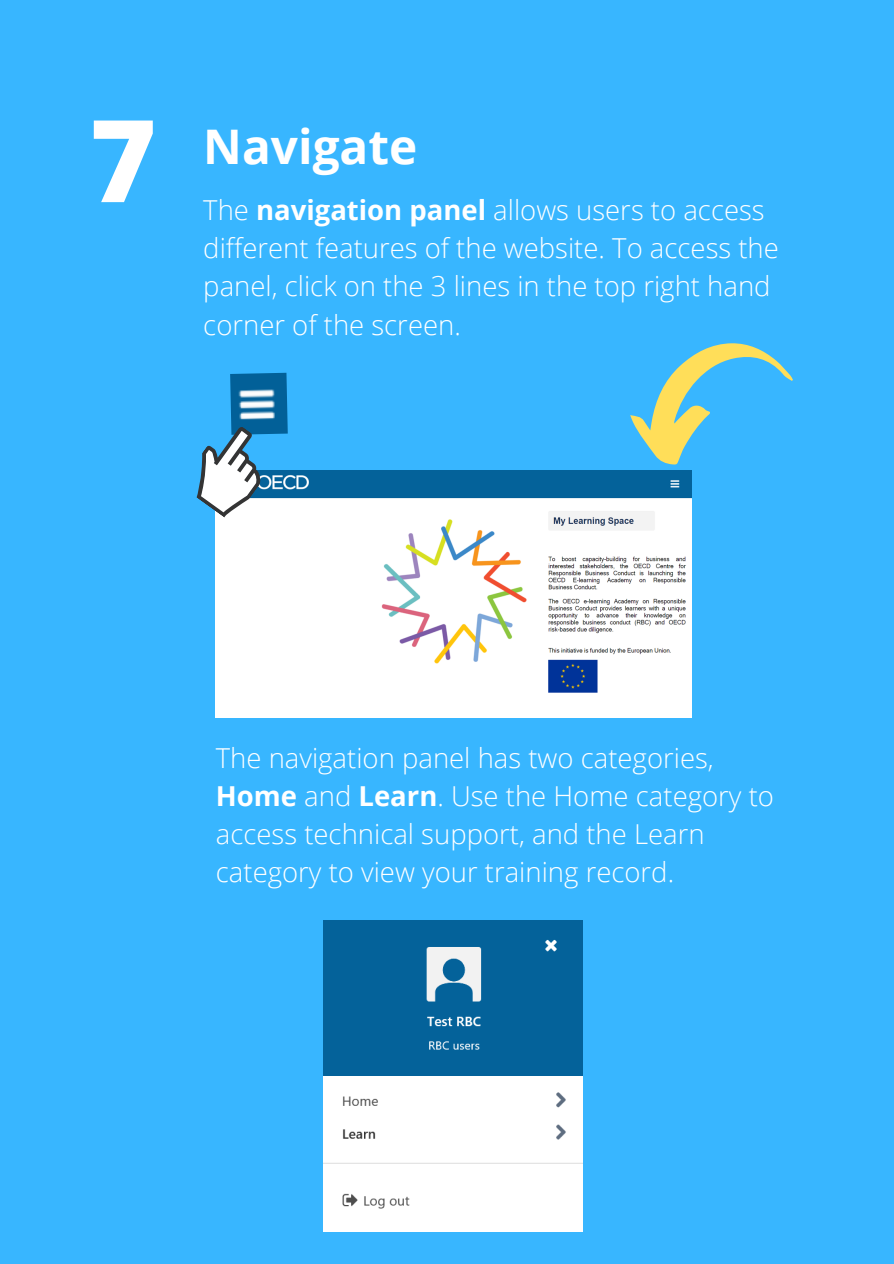
<style>
.page{position:relative;width:894px;height:1264px;background:#fff}
.page>*{position:absolute;margin:0;border:0;box-sizing:border-box;transform-origin:0 0}
.t1{font:800 114.45px "Open Sans";color:#fff}
.t2{font:700 47.7px "Open Sans";color:#fff}
.t3{font:300 27.45px/38.2px "Open Sans";color:#fff}
.s1{font-weight:700}
</style>
<div class="page">
<div style="left:0;top:0;width:893px;height:1263px;background:#38b6ff"></div>
<img style="left:230px;top:373px;width:58px;height:61px">
<img style="left:216px;top:470px;width:475px;height:247px">
<svg style="left:630px;top:343px;width:162px;height:121px"></svg>
<svg style="left:196px;top:416px;width:85px;height:107px"></svg>
<img style="left:323px;top:920px;width:259px;height:310px">
<p class="t1" style="left:89px;top:80px;width:68px">7</p>
<p class="t2" style="left:203px;top:113px;width:215px">Navigate</p>
<p class="t3" style="left:203px;top:190px;width:577px">The <span class="s1">navigation panel</span> allows users to access different features of the website. To access the panel, click on the 3 lines in the top right hand corner of the screen.</p>
<p class="t3" style="left:216px;top:737px;width:559px">The navigation panel has two categories, <span class="s1">Home</span> and <span class="s1">Learn</span>. Use the Home category to access technical support, and the Learn category to view your training record.</p>
</div>
